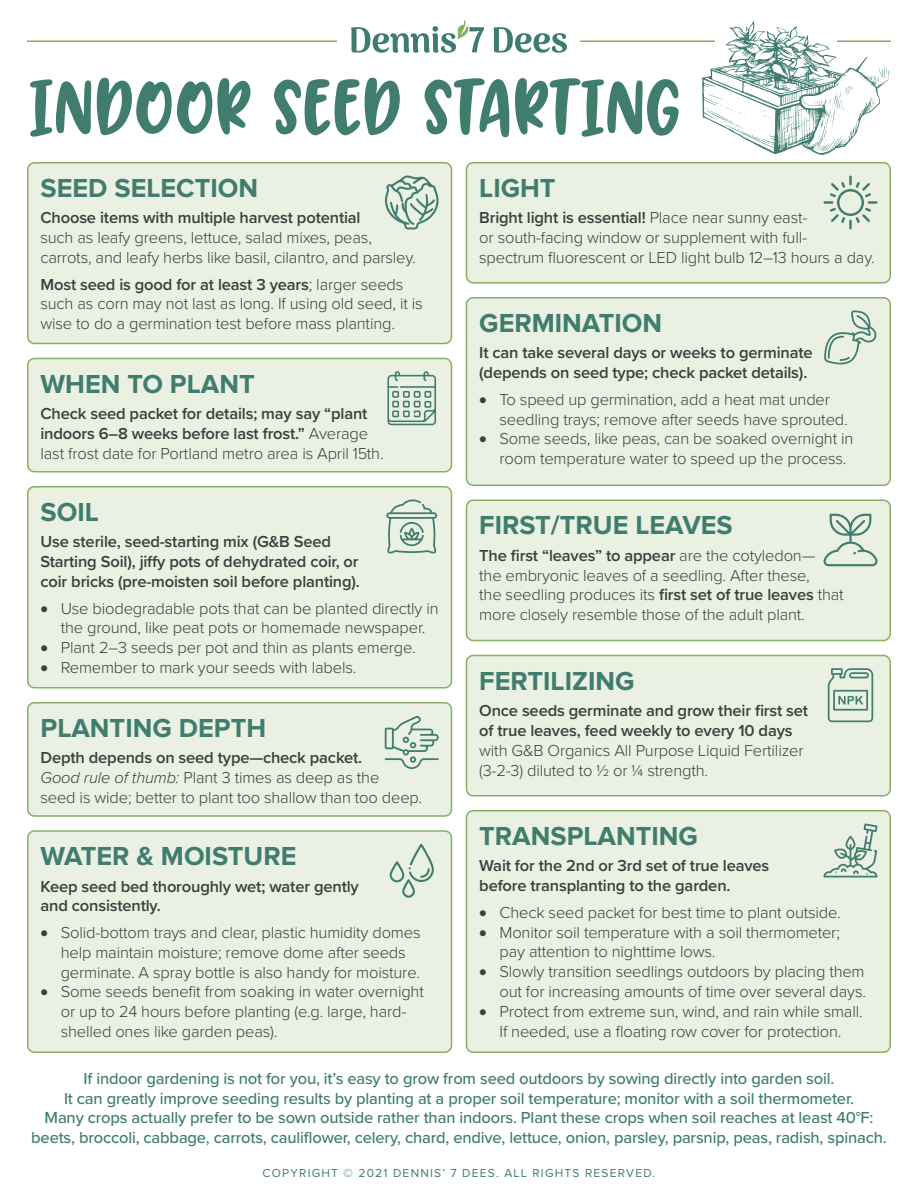
<style>
.page{position:relative;width:918px;height:1188px;background:#fff}
.page>*{position:absolute;margin:0;border:0;box-sizing:border-box;transform-origin:0 0}
.t1{font:70.5px "Breaking Bread";letter-spacing:-.03em;color:#407d6e}
.t2{font:700 27px "Proxima Nova";color:#407d6e}
.t3{font:300 16.5px/19.8px "Proxima Nova";letter-spacing:-.01em;color:#3e3e3f}
.t4{font:600 16.5px/19.8px "Proxima Nova";letter-spacing:-.01em;color:#3e3e3f}
.t5{font:500 16.5px/19.8px "Proxima Nova";letter-spacing:-.01em;color:#407d6e;text-align:center}
.t6{font:12px "Proxima Nova";letter-spacing:.1em;color:#407d6e}
.s1{font-weight:600}
.s2{font-weight:300}
.s3{font-style:italic}
</style>
<div class="page">
<hr style="left:27px;top:40px;width:864px;height:2px;background:#8aae65">
<div style="left:28px;top:703px;width:424px;height:113px;background:#eaf0e2;border-radius:7px"></div>
<div style="left:27px;top:702px;width:425px;height:115px;border:2px solid #8aae65;border-radius:7px"></div>
<div style="left:28px;top:487px;width:424px;height:201px;background:#eaf0e2;border-radius:7px"></div>
<div style="left:27px;top:486px;width:425px;height:202px;border:2px solid #8aae65;border-radius:7px"></div>
<div style="left:28px;top:358px;width:424px;height:114px;background:#eaf0e2;border-radius:7px"></div>
<div style="left:27px;top:358px;width:425px;height:114px;border:2px solid #8aae65;border-radius:7px"></div>
<div style="left:28px;top:163px;width:424px;height:181px;background:#eaf0e2;border-radius:7px"></div>
<div style="left:27px;top:162px;width:425px;height:182px;border:2px solid #8aae65;border-radius:7px"></div>
<svg style="left:387px;top:371px;width:49px;height:54px"></svg>
<svg style="left:385px;top:176px;width:54px;height:54px"></svg>
<svg style="left:386px;top:500px;width:51px;height:53px"></svg>
<div style="left:338px;top:0;width:242px;height:61px;background:#fff"></div>
<svg style="left:493px;top:27px;width:74px;height:26px"></svg>
<svg style="left:351px;top:20px;width:133px;height:33px"></svg>
<svg style="left:385px;top:716px;width:54px;height:53px"></svg>
<div style="left:466px;top:163px;width:424px;height:120px;background:#eaf0e2;border-radius:7px"></div>
<div style="left:466px;top:162px;width:425px;height:122px;border:2px solid #8aae65;border-radius:7px"></div>
<svg style="left:824px;top:176px;width:53px;height:53px"></svg>
<div style="left:28px;top:831px;width:424px;height:221px;background:#eaf0e2;border-radius:7px"></div>
<div style="left:27px;top:830px;width:425px;height:223px;border:2px solid #8aae65;border-radius:7px"></div>
<svg style="left:390px;top:844px;width:44px;height:54px"></svg>
<div style="left:466px;top:656px;width:424px;height:140px;background:#eaf0e2;border-radius:7px"></div>
<div style="left:466px;top:655px;width:425px;height:141px;border:2px solid #8aae65;border-radius:7px"></div>
<svg style="left:828px;top:668px;width:45px;height:54px"></svg>
<div style="left:466px;top:811px;width:424px;height:241px;background:#eaf0e2;border-radius:7px"></div>
<div style="left:466px;top:810px;width:425px;height:243px;border:2px solid #8aae65;border-radius:7px"></div>
<svg style="left:824px;top:824px;width:54px;height:53px"></svg>
<div style="left:466px;top:298px;width:424px;height:187px;background:#eaf0e2;border-radius:7px"></div>
<div style="left:466px;top:297px;width:425px;height:189px;border:2px solid #8aae65;border-radius:7px"></div>
<svg style="left:824px;top:310px;width:53px;height:54px"></svg>
<div style="left:466px;top:500px;width:424px;height:140px;background:#eaf0e2;border-radius:7px"></div>
<div style="left:466px;top:500px;width:425px;height:141px;border:2px solid #8aae65;border-radius:7px"></div>
<svg style="left:824px;top:514px;width:54px;height:52px"></svg>
<svg style="left:702px;top:21px;width:189px;height:134px"></svg>
<p class="t1" style="left:27px;top:54px;width:658px">INDOOR SEED STARTING</p>
<p class="t2" style="left:40px;top:172px;width:219px">SEED SELECTION</p>
<p class="t3" style="left:40px;top:207px;width:377px"><span class="s1">Choose items with multiple harvest potential<br></span>such as leafy greens, lettuce, salad mixes, peas, carrots, and leafy herbs like basil, cilantro, and parsley.</p>
<p class="t3" style="left:40px;top:273px;width:384px"><span class="s1">Most seed is good for at least 3 years</span>; larger seeds such as corn may not last as long. If using old seed, it is wise to do a germination test before mass planting.</p>
<p class="t2" style="left:40px;top:368px;width:216px">WHEN TO PLANT</p>
<p class="t4" style="left:40px;top:403px;width:345px">Check seed packet for details; may say “plant indoors 6–8 weeks before last frost.” <span class="s2">Average last frost date for Portland metro area is April 15th.</span></p>
<p class="t2" style="left:40px;top:496px;width:60px">SOIL</p>
<p class="t4" style="left:40px;top:532px;width:321px">Use sterile, seed-starting mix (G&amp;B Seed<br>Starting Soil), jiffy pots of dehydrated coir, or coir bricks (pre-moisten soil before planting).</p>
<p class="t3" style="left:40px;top:597px;width:400px;text-align:center">• Use biodegradable pots that can be planted directly in the ground, like peat pots or homemade newspaper.</p>
<p class="t3" style="left:40px;top:637px;width:377px">• Plant 2–3 seeds per pot and thin as plants emerge.</p>
<p class="t3" style="left:40px;top:657px;width:317px">• Remember to mark your seeds with labels.</p>
<p class="t2" style="left:40px;top:712px;width:227px">PLANTING DEPTH</p>
<p class="t3" style="left:40px;top:747px;width:383px"><span class="s1">Depth depends on seed type—check packet.<br></span><span class="s3">Good rule of thumb:</span> Plant 3 times as deep as the<br>seed is wide; better to plant too shallow than too deep.</p>
<p class="t2" style="left:479px;top:172px;width:78px">LIGHT</p>
<p class="t3" style="left:479px;top:207px;width:397px"><span class="s1">Bright light is essential!</span> Place near sunny east-<br>or south-facing window or supplement with full&shy;spectrum fluorescent or LED light bulb 12–13 hours a day.</p>
<p class="t2" style="left:479px;top:307px;width:184px">GERMINATION</p>
<p class="t4" style="left:479px;top:343px;width:335px">It can take several days or weeks to germinate (depends on seed type; check packet details).</p>
<p class="t3" style="left:500px;top:388px;width:350px;text-indent:-20px">• To speed up germination, add a heat mat under seedling trays; remove after seeds have sprouted.</p>
<p class="t3" style="left:500px;top:428px;width:355px;text-indent:-20px">• Some seeds, like peas, can be soaked overnight in room temperature water to speed up the process.</p>
<p class="t2" style="left:479px;top:510px;width:255px">FIRST/TRUE LEAVES</p>
<p class="t3" style="left:479px;top:545px;width:366px"><span class="s1">The first “leaves” to appear</span> are the cotyledon—<br>the embryonic leaves of a seedling. After these,<br>the seedling produces its <span class="s1">first set of true leaves</span> that more closely resemble those of the adult plant.</p>
<p class="t2" style="left:479px;top:665px;width:157px">FERTILIZING</p>
<p class="t4" style="left:479px;top:700px;width:330px">Once seeds germinate and grow their first set of true leaves, feed weekly to every 10 days <span class="s2">with G&amp;B Organics All Purpose Liquid Fertilizer (3-2-3) diluted to ½ or ¼ strength.</span></p>
<p class="t2" style="left:479px;top:820px;width:220px">TRANSPLANTING</p>
<p class="t4" style="left:479px;top:856px;width:292px">Wait for the 2nd or 3rd set of true leaves before transplanting to the garden.</p>
<p class="t3" style="left:479px;top:901px;width:363px">• Check seed packet for best time to plant outside.</p>
<p class="t3" style="left:500px;top:921px;width:342px;text-indent:-20px">• Monitor soil temperature with a soil thermometer; pay attention to nighttime lows.</p>
<p class="t3" style="left:479px;top:961px;width:388px;text-align:right">• Slowly transition seedlings outdoors by placing them out for increasing amounts of time over several days.</p>
<p class="t3" style="left:479px;top:1000px;width:385px;text-align:center">• Protect from extreme sun, wind, and rain while small.<br>If needed, use a floating row cover for protection.</p>
<p class="t2" style="left:40px;top:841px;width:258px">WATER &amp; MOISTURE</p>
<p class="t4" style="left:40px;top:876px;width:320px">Keep seed bed thoroughly wet; water gently and consistently.</p>
<p class="t3" style="left:61px;top:922px;width:361px;text-indent:-20px">• Solid-bottom trays and clear, plastic humidity domes help maintain moisture; remove dome after seeds germinate. A spray bottle is also handy for moisture.</p>
<p class="t3" style="left:61px;top:981px;width:365px;text-indent:-20px">• Some seeds benefit from soaking in water overnight or up to 24 hours before planting (e.g. large, hard&shy;shelled ones like garden peas).</p>
<p class="t5" style="left:31px;top:1068px;width:857px">If indoor gardening is not for you, it’s easy to grow from seed outdoors by sowing directly into garden soil.<br>It can greatly improve seeding results by planting at a proper soil temperature; monitor with a soil thermometer.<br>Many crops actually prefer to be sown outside rather than indoors. Plant these crops when soil reaches at least 40°F: beets, broccoli, cabbage, carrots, cauliflower, celery, chard, endive, lettuce, onion, parsley, parsnip, peas, radish, spinach.</p>
<p class="t6" style="left:263px;top:1166px;width:394px">COPYRIGHT © 2021 DENNIS’ 7 DEES. ALL RIGHTS RESERVED.</p>
</div>
